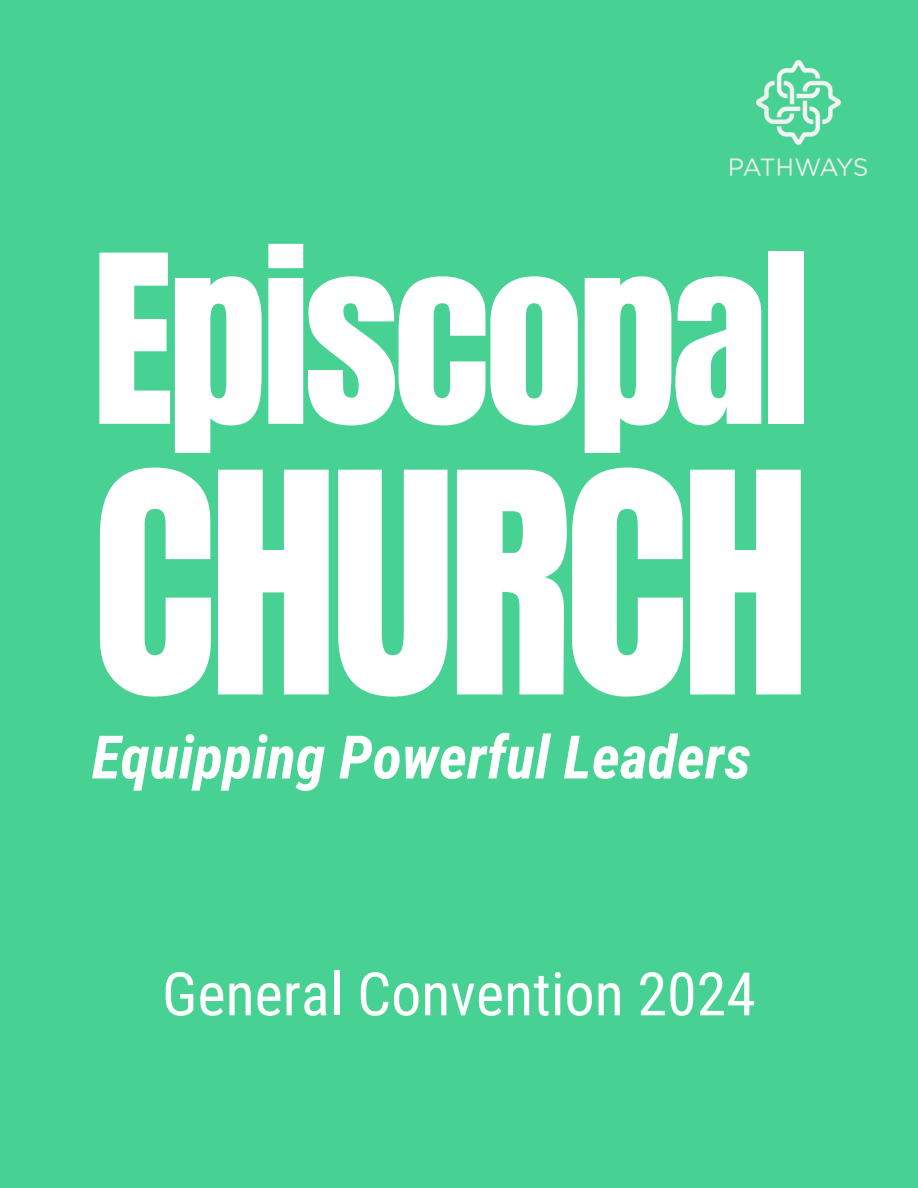
<style>
.page{position:relative;width:918px;height:1188px;background:#47d193}
.page>*{position:absolute;margin:0;border:0;box-sizing:border-box;transform-origin:0 0}
.t1{font:261.75px "Anton";letter-spacing:-.03em;color:#fff}
.t2{font:199.35px "Anton";letter-spacing:-.03em;color:#fff}
.t3{font:italic 700 60px "Roboto Condensed";color:#fff}
.t4{font:60px "Roboto Condensed";color:#fff}
</style>
<div class="page">
<img style="left:730px;top:60px;width:136px;height:115px">
<h2 class="t2" style="left:92px;top:197px;width:721px">Episcopal</h2>
<h3 class="t1" style="left:92px;top:397px;width:720px">CHURCH</h3>
<p class="t3" style="left:92px;top:723px;width:661px">Equipping Powerful Leaders</p>
<h1 class="t4" style="left:162px;top:960px;width:595px">General Convention 2024</h1>
</div>
